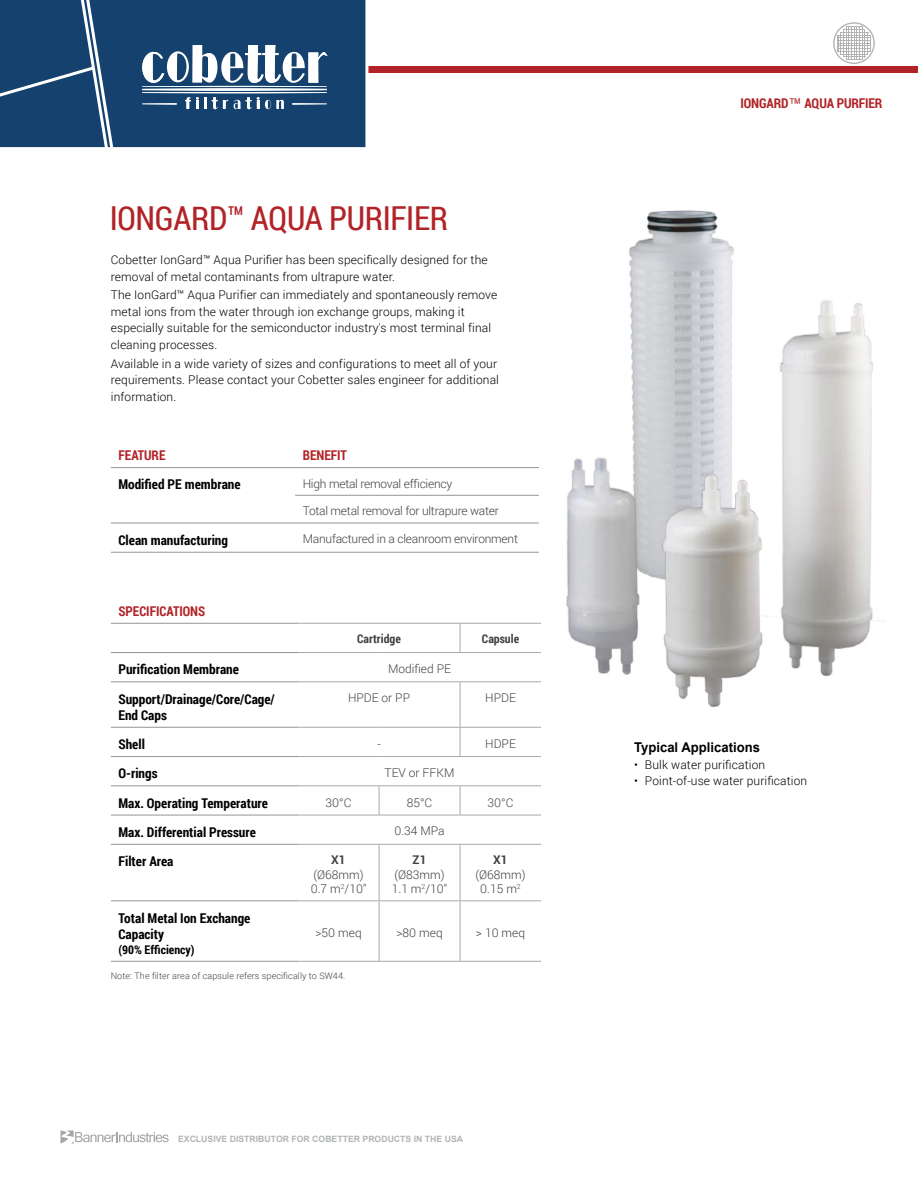
<style>
.page{position:relative;width:918px;height:1188px;background:#fff}
.page>*{position:absolute;margin:0;border:0;box-sizing:border-box;transform-origin:0 0}
.t1{font:33px "Roboto Condensed";letter-spacing:-.01em;color:#b22327}
.t2{font:700 13.5px/16.2px "Roboto Condensed";color:#000}
.t3{font:700 13.5px "Roboto Condensed";color:#b22327}
.t4{font:700 13.5px "Arial";color:#000}
.t5{font:300 12px/16.5px "Roboto";letter-spacing:.01em;color:#000}
.t6{font:300 12px/14.4px "Roboto";letter-spacing:-.02em;color:#414042}
.t7{font:300 12px "Roboto";color:#414042}
.t8{font:700 12px "Roboto Condensed";color:#414042}
.t9{font:700 12px "Roboto Condensed";color:#000}
.t10{font:700 12px "Roboto";color:#414042}
.t11{font:300 9px "Roboto";letter-spacing:.01em;color:#414042}
.t12{font:700 8.7px "Arial";color:#b1b4b6}
.s1{font-family:"Roboto Condensed"}
.s2{font-family:"Arial";font-weight:400}
</style>
<div class="page">
<svg style="left:833px;top:22px;width:42px;height:42px"></svg>
<hr style="left:111px;top:467px;width:184px;height:1px;background:#939598">
<hr style="left:295px;top:467px;width:244px;height:1px;background:#939598">
<hr style="left:295px;top:495px;width:244px;height:1px;background:#939598">
<hr style="left:111px;top:523px;width:184px;height:1px;background:#939598">
<hr style="left:295px;top:523px;width:244px;height:1px;background:#939598">
<hr style="left:111px;top:552px;width:184px;height:1px;background:#939598">
<hr style="left:295px;top:552px;width:244px;height:1px;background:#939598">
<div style="left:330px;top:66px;width:588px;height:7px;background:#b22327"></div>
<div style="left:119px;top:0;width:249px;height:148px;background:#14416d"></div>
<svg style="left:0;top:0;width:119px;height:148px;background:#254e77"></svg>
<svg style="left:142px;top:45px;width:186px;height:65px"></svg>
<svg style="left:60px;top:1131px;width:109px;height:13px"></svg>
<hr style="left:111px;top:815px;width:187px;height:1px;background:#939598">
<hr style="left:111px;top:900px;width:187px;height:1px;background:#939598">
<hr style="left:111px;top:961px;width:187px;height:1px;background:#939598">
<hr style="left:111px;top:623px;width:187px;height:1px;background:#939598">
<hr style="left:111px;top:652px;width:187px;height:1px;background:#939598">
<hr style="left:111px;top:681px;width:187px;height:1px;background:#939598">
<hr style="left:111px;top:727px;width:187px;height:1px;background:#939598">
<hr style="left:111px;top:756px;width:187px;height:1px;background:#939598">
<hr style="left:111px;top:785px;width:187px;height:1px;background:#939598">
<hr style="left:111px;top:844px;width:187px;height:1px;background:#939598">
<hr style="left:298px;top:623px;width:81px;height:1px;background:#a7a9ac">
<hr style="left:379px;top:623px;width:81px;height:1px;background:#a7a9ac">
<hr style="left:460px;top:623px;width:81px;height:1px;background:#a7a9ac">
<svg style="left:460px;top:624px;width:1px;height:28px"></svg>
<hr style="left:298px;top:652px;width:81px;height:1px;background:#a7a9ac">
<hr style="left:379px;top:652px;width:81px;height:1px;background:#a7a9ac">
<hr style="left:460px;top:652px;width:81px;height:1px;background:#a7a9ac">
<hr style="left:298px;top:681px;width:81px;height:1px;background:#a7a9ac">
<hr style="left:379px;top:681px;width:81px;height:1px;background:#a7a9ac">
<hr style="left:460px;top:681px;width:81px;height:1px;background:#a7a9ac">
<hr style="left:460px;top:682px;width:1px;height:45px;background:#a7a9ac">
<hr style="left:298px;top:727px;width:81px;height:1px;background:#a7a9ac">
<hr style="left:379px;top:727px;width:81px;height:1px;background:#a7a9ac">
<hr style="left:460px;top:727px;width:81px;height:1px;background:#a7a9ac">
<svg style="left:460px;top:728px;width:1px;height:28px"></svg>
<hr style="left:298px;top:756px;width:81px;height:1px;background:#a7a9ac">
<hr style="left:379px;top:756px;width:81px;height:1px;background:#a7a9ac">
<hr style="left:460px;top:756px;width:81px;height:1px;background:#a7a9ac">
<hr style="left:298px;top:785px;width:81px;height:1px;background:#a7a9ac">
<hr style="left:379px;top:785px;width:81px;height:1px;background:#a7a9ac">
<svg style="left:379px;top:786px;width:1px;height:29px"></svg>
<hr style="left:460px;top:785px;width:81px;height:1px;background:#a7a9ac">
<svg style="left:460px;top:786px;width:1px;height:29px"></svg>
<hr style="left:298px;top:815px;width:81px;height:1px;background:#a7a9ac">
<hr style="left:379px;top:815px;width:81px;height:1px;background:#a7a9ac">
<hr style="left:460px;top:815px;width:81px;height:1px;background:#a7a9ac">
<hr style="left:298px;top:844px;width:81px;height:1px;background:#a7a9ac">
<hr style="left:379px;top:844px;width:81px;height:1px;background:#a7a9ac">
<hr style="left:379px;top:845px;width:1px;height:55px;background:#a7a9ac">
<hr style="left:460px;top:844px;width:81px;height:1px;background:#a7a9ac">
<hr style="left:460px;top:845px;width:1px;height:55px;background:#a7a9ac">
<hr style="left:298px;top:900px;width:81px;height:1px;background:#a7a9ac">
<hr style="left:379px;top:900px;width:81px;height:1px;background:#a7a9ac">
<hr style="left:379px;top:901px;width:1px;height:60px;background:#a7a9ac">
<hr style="left:460px;top:900px;width:81px;height:1px;background:#a7a9ac">
<hr style="left:460px;top:901px;width:1px;height:60px;background:#a7a9ac">
<hr style="left:298px;top:961px;width:81px;height:1px;background:#a7a9ac">
<hr style="left:379px;top:961px;width:81px;height:1px;background:#a7a9ac">
<hr style="left:460px;top:961px;width:81px;height:1px;background:#a7a9ac">
<img style="left:566px;top:210px;width:314px;height:498px">
<h1 class="t1" style="left:110px;top:196px;width:340px">IONGARD™ AQUA PURIFIER</h1>
<p class="t5" style="left:111px;top:251px;width:378px">Cobetter IonGard™ Aqua Purifier has been specifically designed for the removal of metal contaminants from ultrapure water.</p>
<p class="t5" style="left:111px;top:287px;width:388px">The IonGard™ Aqua Purifier can immediately and spontaneously remove metal ions from the water through ion exchange groups, making it especially suitable for the semiconductor industry's most terminal final cleaning processes.</p>
<p class="t5" style="left:111px;top:355px;width:390px">Available in a wide variety of sizes and configurations to meet all of your requirements. Please contact your Cobetter sales engineer for additional information.</p>
<p class="t3" style="left:118px;top:446px;width:49px">FEATURE</p>
<p class="t3" style="left:303px;top:446px;width:46px">BENEFIT</p>
<p class="t2" style="left:118px;top:476px;width:124px">Modified PE membrane</p>
<p class="t6" style="left:303px;top:476px;width:151px">High metal removal efficiency</p>
<p class="t6" style="left:303px;top:504px;width:198px">Total metal removal for ultrapure water</p>
<p class="t2" style="left:118px;top:531px;width:111px">Clean manufacturing</p>
<p class="t6" style="left:303px;top:531px;width:217px">Manufactured in a cleanroom environment</p>
<p class="t3" style="left:118px;top:601px;width:88px">SPECIFICATIONS</p>
<p class="t8" style="left:357px;top:631px;width:45px">Cartridge</p>
<p class="t8" style="left:482px;top:631px;width:39px">Capsule</p>
<p class="t2" style="left:118px;top:661px;width:122px">Purification Membrane</p>
<p class="t7" style="left:388px;top:660px;width:65px">Modified PE</p>
<p class="t2" style="left:118px;top:690px;width:158px">Support/Drainage/Core/Cage/<br>End Caps</p>
<p class="t6" style="left:348px;top:690px;width:64px">HPDE or PP</p>
<p class="t6" style="left:485px;top:690px;width:32px">HPDE</p>
<p class="t2" style="left:118px;top:736px;width:28px">Shell</p>
<p class="t6" style="left:377px;top:736px;width:5px">-</p>
<p class="t6" style="left:485px;top:736px;width:32px">HDPE</p>
<p class="t2" style="left:118px;top:765px;width:41px">O-rings</p>
<p class="t7" style="left:385px;top:765px;width:71px">TEV or FFKM</p>
<p class="t2" style="left:118px;top:794px;width:151px">Max. Operating Temperature</p>
<p class="t6" style="left:326px;top:795px;width:27px">30<span class="s1">°</span>C</p>
<p class="t6" style="left:407px;top:795px;width:27px">85<span class="s1">°</span>C</p>
<p class="t6" style="left:488px;top:795px;width:27px">30<span class="s1">°</span>C</p>
<p class="t2" style="left:118px;top:823px;width:139px">Max. Differential Pressure</p>
<p class="t6" style="left:394px;top:823px;width:52px">0.34 MPa</p>
<p class="t2" style="left:118px;top:853px;width:57px">Filter Area</p>
<p class="t10" style="left:331px;top:852px;width:16px">X1</p>
<p class="t6" style="left:311px;top:867px;width:57px">(Ø68mm)<br>0.7 m<sup>2</sup>/10"</p>
<p class="t10" style="left:413px;top:852px;width:15px">Z1</p>
<p class="t6" style="left:392px;top:867px;width:57px">(Ø83mm)<br>1.1 m<sup>2</sup>/10"</p>
<p class="t10" style="left:493px;top:852px;width:16px">X1</p>
<p class="t6" style="left:475px;top:867px;width:52px;text-align:center">(Ø68mm)<br>0.15 m<sup>2</sup></p>
<p class="t2" style="left:118px;top:909px;width:134px">Total Metal Ion Exchange<br>Capacity</p>
<p class="t9" style="left:118px;top:941px;width:78px">(90% Efficiency)</p>
<p class="t6" style="left:315px;top:925px;width:48px">&gt;50 meq</p>
<p class="t6" style="left:396px;top:925px;width:48px">&gt;80 meq</p>
<p class="t6" style="left:476px;top:925px;width:51px">&gt; 10 meq</p>
<p class="t11" style="left:111px;top:969px;width:236px">Note: The filter area of capsule refers specifically to SW44.</p>
<p class="t12" style="left:178px;top:1133px;width:287px">EXCLUSIVE DISTRIBUTOR FOR COBETTER PRODUCTS IN THE USA</p>
<p class="t3" style="left:741px;top:93px;width:143px">IONGARD<span class="s2">™</span> AQUA PURFIER</p>
<p class="t4" style="left:634px;top:738px;width:127px">Typical Applications</p>
<p class="t5" style="left:634px;top:756px;width:133px">• Bulk water purification</p>
<p class="t5" style="left:634px;top:773px;width:175px">• Point-of-use water purification</p>
</div>
